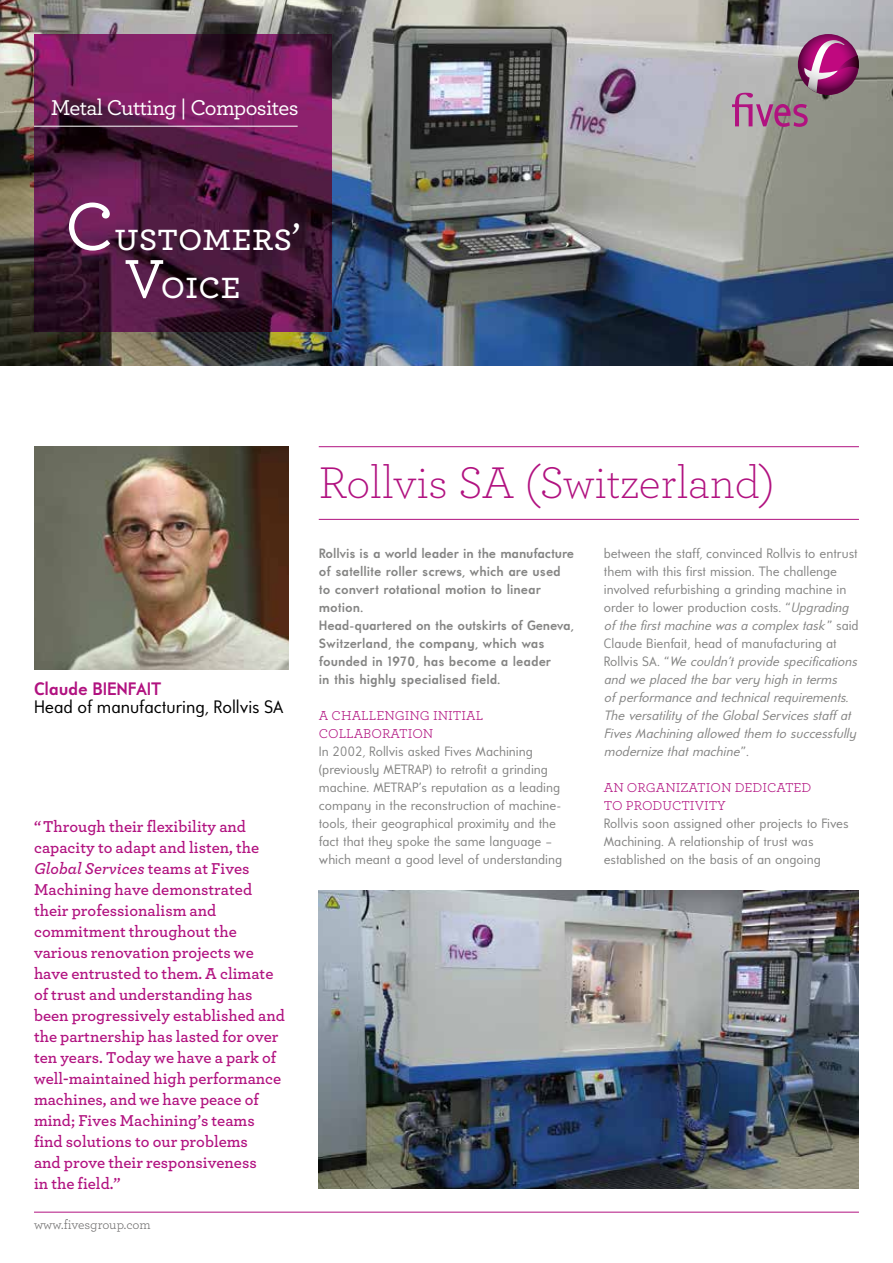
<style>
.page{position:relative;width:893px;height:1263px;background:#fff}
.page>*{position:absolute;margin:0;border:0;box-sizing:border-box;transform-origin:0 0}
.t1{font:300 46.5px "Archer";letter-spacing:-.005em;color:#b11280}
.t2{font:500 39.75px/47.8px "Archer";color:#fff;text-align:center}
.t3{font:500 22.5px "Archer";letter-spacing:-.045em;color:#fff}
.t4{font:18px "Universalis ADF Std";color:#000}
.t5{font:700 18px "Universalis ADF Std";letter-spacing:-.01em;color:#b11280}
.t6{font:600 16.5px/21px "Archer";color:#b11280}
.t7{font:italic 13.5px/18px "Universalis ADF Std";color:#858584}
.t8{font:13.5px/18px "Universalis ADF Std";color:#858584}
.t9{font:700 13.5px/18px "Universalis ADF Std";color:#858584}
.t10{font:13.5px/18px "Archer";color:#b11280}
.t11{font:13.5px "Archer";color:#706f6f}
.s1{font-size:70.5px}
.s2{font-size:57px}
.s3{font-style:italic}
.s4{font-style:normal}
</style>
<div class="page">
<img style="left:0;top:0;width:893px;height:366px">
<img style="left:34px;top:34px;width:298px;height:298px">
<hr style="left:34px;top:1212px;width:825px;height:1px;background:#b11280">
<img style="left:34px;top:446px;width:255px;height:224px">
<svg style="left:798px;top:34px;width:61px;height:61px"></svg>
<svg style="left:732px;top:40px;width:128px;height:87px;background:#a47e94"></svg>
<hr style="left:34px;top:126px;width:264px;height:1px;background:#fff">
<hr style="left:319px;top:446px;width:540px;height:1px;background:#b11280">
<hr style="left:319px;top:519px;width:540px;height:1px;background:#b11280">
<img style="left:319px;top:891px;width:540px;height:297px">
<h3 class="t3" style="left:51px;top:92px;width:250px">Metal Cutting | Composites</h3>
<h2 class="t2" style="left:65px;top:211px;width:237px"><span class="s1">C</span>ustomers’<br><span class="s2">V</span>oice</h2>
<p class="t5" style="left:34px;top:677px;width:129px">Claude BIENFAIT</p>
<p class="t4" style="left:34px;top:695px;width:251px">Head of manufacturing, Rollvis SA</p>
<p class="t6" style="left:34px;top:814px;width:252px">“ Through their flexibility and capacity to adapt and listen, the<br><span class="s3">Global Services</span> teams at Fives<br>Machining have demonstrated their professionalism and commitment throughout the various renovation projects we have entrusted to them. A climate of trust and understanding has been progressively established and the partnership has lasted for over ten years. Today we have a park of well-maintained high performance machines, and we have peace of mind; Fives Machining’s teams find solutions to our problems<br>and prove their responsiveness<br>in the field.”</p>
<p class="t11" style="left:34px;top:1215px;width:118px">www.fivesgroup.com</p>
<h1 class="t1" style="left:319px;top:452px;width:458px">Rollvis SA (Switzerland)</h1>
<p class="t9" style="left:319px;top:544px;width:257px">Rollvis is a world leader in the manufacture of satellite roller screws, which are used to convert rotational motion to linear motion.<br>Head-quartered on the outskirts of Geneva, Switzerland, the company, which was founded in 1970, has become a leader<br>in this highly specialised field.</p>
<p class="t10" style="left:319px;top:706px;width:166px">A CHALLENGING INITIAL<br>COLLABORATION</p>
<p class="t8" style="left:319px;top:742px;width:245px">In 2002, Rollvis asked Fives Machining (previously METRAP) to retrofit a grinding machine. METRAP’s reputation as a leading company in the reconstruction of machine&shy;tools, their geographical proximity and the fact that they spoke the same language – which meant a good level of understanding</p>
<p class="t7" style="left:604px;top:544px;width:256px"><span class="s4">between the staff, convinced Rollvis to entrust them with this first mission. The challenge involved refurbishing a grinding machine in order to lower production costs. “</span>Upgrading of the first machine was a complex task <span class="s4">” said Claude Bienfait, head of manufacturing at Rollvis SA. “</span>We couldn’t provide specifications and we placed the bar very high in terms<br>of performance and technical requirements.<br>The versatility of the Global Services staff at Fives Machining allowed them to successfully modernize that machine <span class="s4">”.</span></p>
<p class="t10" style="left:604px;top:778px;width:209px">AN ORGANIZATION DEDICATED<br>TO PRODUCTIVITY</p>
<p class="t8" style="left:604px;top:814px;width:246px">Rollvis soon assigned other projects to Fives<br>Machining. A relationship of trust was established on the basis of an ongoing</p>
</div>
